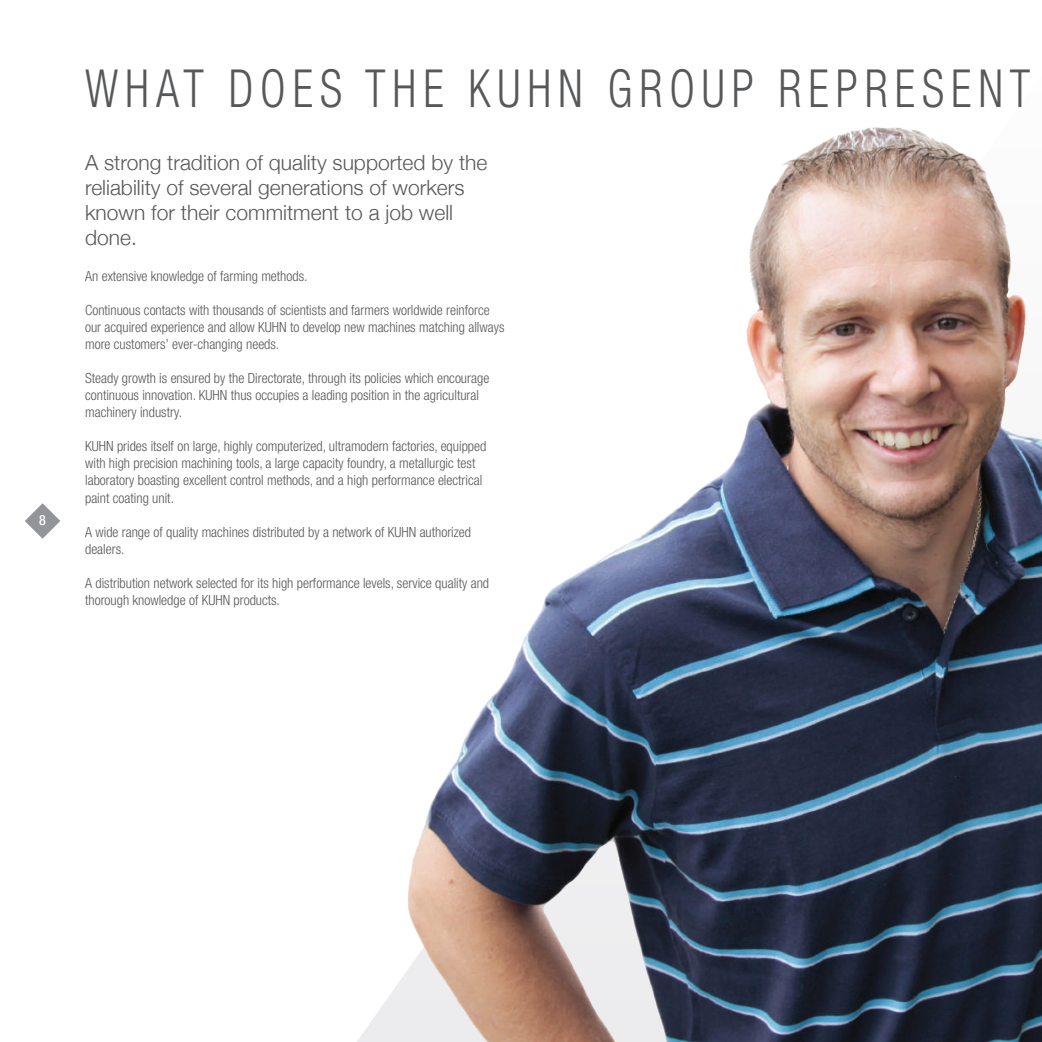
<style>
.page{position:relative;width:1042px;height:1042px;background:#fff}
.page>*{position:absolute;margin:0;border:0;box-sizing:border-box;transform-origin:0 0}
.t1{font:300 condensed 52.5px "Helvetica Neue LT Com";letter-spacing:.15em;color:#57585a;scale:.88 1}
.t2{font:300 21px/25.2px "Helvetica Neue";color:#57585a}
.t3{font:300 condensed 14px/17.2px "Helvetica Neue LT Com";color:#57585a}
.t4{font:500 condensed 14px "Helvetica Neue LT Com";color:#fff}
</style>
<div class="page">
<svg style="left:25px;top:503px;width:35px;height:36px"></svg>
<img style="left:389px;top:127px;width:653px;height:915px">
<p class="t4" style="left:39px;top:512px;width:8px">8</p>
<h1 class="t1" style="left:85px;top:58px;width:1075px">WHAT DOES THE KUHN GROUP REPRESENT</h1>
<h2 class="t2" style="left:85px;top:148px;width:404px">A strong tradition of quality supported by the reliability of several generations of workers known for their commitment to a job well done.</h2>
<p class="t3" style="left:85px;top:267px;width:224px">An extensive knowledge of farming methods.</p>
<p class="t3" style="left:85px;top:301px;width:421px">Continuous contacts with thousands of scientists and farmers worldwide reinforce our acquired experience and allow KUHN to develop new machines matching allways more customers’ ever-changing needs.</p>
<p class="t3" style="left:85px;top:369px;width:406px">Steady growth is ensured by the Directorate, through its policies which encourage continuous innovation. KUHN thus occupies a leading position in the agricultural machinery industry.</p>
<p class="t3" style="left:85px;top:438px;width:403px">KUHN prides itself on large, highly computerized, ultramodern factories, equipped with high precision machining tools, a large capacity foundry, a metallurgic test laboratory boasting excellent control methods, and a high performance electrical paint coating unit.</p>
<p class="t3" style="left:85px;top:523px;width:387px">A wide range of quality machines distributed by a network of KUHN authorized dealers.</p>
<p class="t3" style="left:85px;top:574px;width:405px">A distribution network selected for its high performance levels, service quality and thorough knowledge of KUHN products.</p>
</div>
